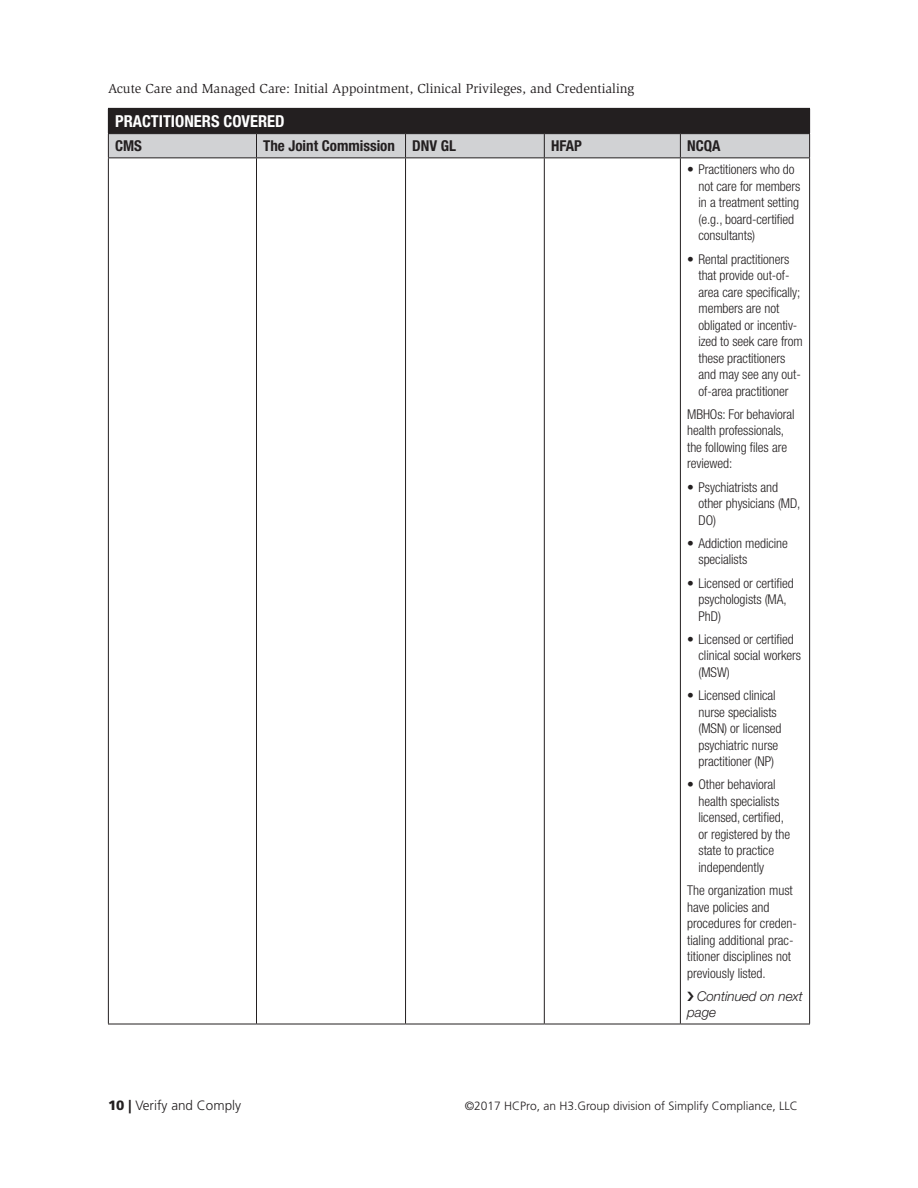
<style>
.page{position:relative;width:918px;height:1188px;background:#fff}
.page>*{position:absolute;margin:0;border:0;box-sizing:border-box;transform-origin:0 0}
.Table_Header_1{font:700 condensed 16.5px "Helvetica Neue LT Std";color:#fff}
.Table_Header{font:700 condensed 15px "Helvetica Neue LT Std";color:#231f20}
.Table_bullet{font:300 condensed 13.5px/16.5px "Helvetica Neue LT Std";letter-spacing:-.005em;color:#231f20}
.Table_body{font:300 condensed 13.5px/16.5px "Helvetica Neue LT Std";color:#231f20}
.t1{font:13.5px "Slimbach Std";color:#231f20}
.Table_body-2{font:italic 300 13.5px/16.5px "Helvetica Neue LT Std";letter-spacing:-.005em;color:#231f20}
.t2{font:300 13.5px "Frutiger LT Std";color:#231f20}
.t3{font:300 12px "Frutiger LT Std";color:#231f20}
.s1{font-weight:900}
</style>
<div class="page">
<hr style="left:108px;top:108px;width:148px;height:1px;background:#231f20">
<hr style="left:256px;top:108px;width:150px;height:1px;background:#231f20">
<hr style="left:406px;top:108px;width:138px;height:1px;background:#231f20">
<hr style="left:544px;top:108px;width:136px;height:1px;background:#231f20">
<hr style="left:680px;top:108px;width:130px;height:1px;background:#231f20">
<svg style="left:108px;top:109px;width:702px;height:48px;background:#757374"></svg>
<hr style="left:108px;top:157px;width:148px;height:1px;background:#231f20">
<hr style="left:108px;top:158px;width:1px;height:866px;background:#231f20">
<hr style="left:256px;top:157px;width:150px;height:1px;background:#231f20">
<hr style="left:256px;top:158px;width:1px;height:866px;background:#231f20">
<hr style="left:406px;top:157px;width:138px;height:1px;background:#231f20">
<hr style="left:405px;top:158px;width:1px;height:866px;background:#231f20">
<hr style="left:544px;top:157px;width:136px;height:1px;background:#231f20">
<hr style="left:544px;top:158px;width:1px;height:866px;background:#231f20">
<hr style="left:680px;top:157px;width:130px;height:1px;background:#231f20">
<hr style="left:680px;top:158px;width:1px;height:866px;background:#231f20">
<hr style="left:809px;top:158px;width:1px;height:866px;background:#231f20">
<hr style="left:108px;top:1024px;width:148px;height:1px;background:#231f20">
<hr style="left:256px;top:1024px;width:150px;height:1px;background:#231f20">
<hr style="left:406px;top:1024px;width:138px;height:1px;background:#231f20">
<hr style="left:544px;top:1024px;width:136px;height:1px;background:#231f20">
<hr style="left:680px;top:1024px;width:130px;height:1px;background:#231f20">
<p class="t1" style="left:108px;top:81px;width:528px">Acute Care and Managed Care: Initial Appointment, Clinical Privileges, and Credentialing</p>
<p class="Table_Header_1" style="left:115px;top:111px;width:171px">PRACTITIONERS COVERED</p>
<p class="Table_Header" style="left:115px;top:137px;width:28px">CMS</p>
<p class="Table_Header" style="left:263px;top:137px;width:133px">The Joint Commission</p>
<p class="Table_Header" style="left:412px;top:137px;width:45px">DNV GL</p>
<p class="Table_Header" style="left:551px;top:137px;width:32px">HFAP</p>
<p class="Table_Header" style="left:687px;top:137px;width:35px">NCQA</p>
<p class="Table_bullet" style="left:698px;top:161px;width:103px;text-indent:-11px">• Practitioners who do not care for members in a treatment setting (e.g., board-certified consultants)</p>
<p class="Table_bullet" style="left:698px;top:250px;width:106px;text-indent:-11px">• Rental practitioners that provide out-of&shy;area care specifically; members are not obligated or incentiv&shy;ized to seek care from these practitioners and may see any out&shy;of-area practitioner</p>
<p class="Table_body" style="left:687px;top:406px;width:109px">MBHOs: For behavioral health professionals, the following files are reviewed:</p>
<p class="Table_bullet" style="left:698px;top:478px;width:104px;text-indent:-11px">• Psychiatrists and other physicians (MD,<br>DO)</p>
<p class="Table_bullet" style="left:698px;top:535px;width:91px;text-indent:-11px">• Addiction medicine specialists</p>
<p class="Table_bullet" style="left:698px;top:574px;width:97px;text-indent:-11px">• Licensed or certified psychologists (MA,<br>PhD)</p>
<p class="Table_bullet" style="left:698px;top:631px;width:104px;text-indent:-11px">• Licensed or certified clinical social workers (MSW)</p>
<p class="Table_bullet" style="left:698px;top:687px;width:85px;text-indent:-11px">• Licensed clinical nurse specialists (MSN) or licensed psychiatric nurse practitioner (NP)</p>
<p class="Table_bullet" style="left:698px;top:776px;width:93px;text-indent:-11px">• Other behavioral health specialists licensed, certified, or registered by the state to practice independently</p>
<p class="Table_body" style="left:687px;top:882px;width:111px">The organization must have policies and procedures for creden&shy;tialing additional prac&shy;titioner disciplines not previously listed.</p>
<p class="Table_body-2" style="left:687px;top:988px;width:117px;text-indent:10px">Continued on next page</p>
<p class="t2" style="left:108px;top:1097px;width:135px"><span class="s1">10 |</span> Verify and Comply</p>
<p class="t3" style="left:465px;top:1099px;width:335px">©2017 HCPro, an H3.Group division of Simplify Compliance, LLC</p>
</div>
